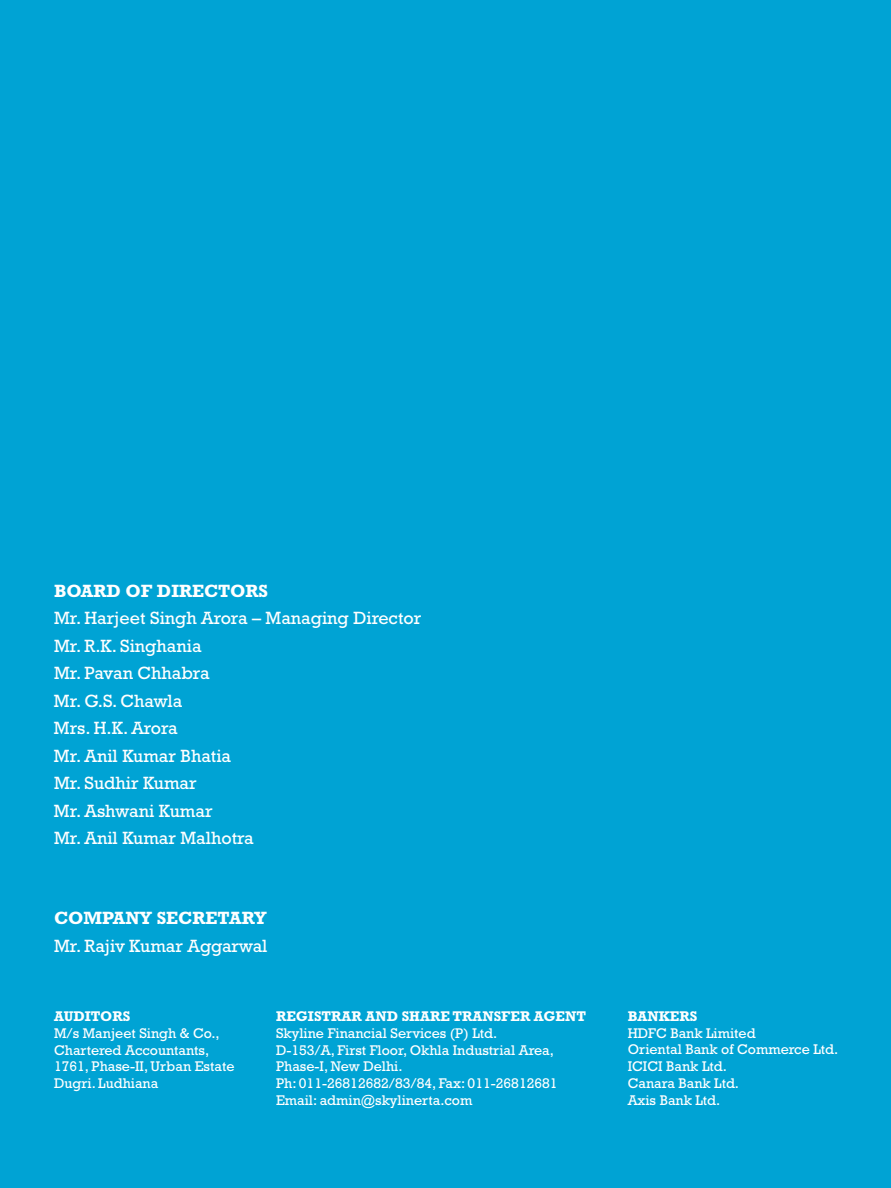
<style>
.page{position:relative;width:891px;height:1188px;background:#00a3d4}
.page>*{position:absolute;margin:0;border:0;box-sizing:border-box;transform-origin:0 0}
.t1{font:18px/27.5px "Rockwell";color:#fff}
.t2{font:700 18px "Rockwell";color:#fff}
.t3{font:14.25px/16.8px "Rockwell";color:#fff}
.t4{font:700 14.25px "Rockwell";color:#fff}
</style>
<div class="page">
<p class="t2" style="left:54px;top:584px;width:216px">BOARD OF DIRECTORS</p>
<p class="t1" style="left:54px;top:606px;width:369px">Mr. Harjeet Singh Arora – Managing Director<br>Mr. R.K. Singhania<br>Mr. Pavan Chhabra<br>Mr. G.S. Chawla<br>Mrs. H.K. Arora<br>Mr. Anil Kumar Bhatia<br>Mr. Sudhir Kumar<br>Mr. Ashwani Kumar<br>Mr. Anil Kumar Malhotra</p>
<p class="t2" style="left:54px;top:912px;width:214px">COMPANY SECRETARY</p>
<p class="t1" style="left:54px;top:934px;width:215px">Mr. Rajiv Kumar Aggarwal</p>
<p class="t4" style="left:54px;top:1011px;width:78px">AUDITORS</p>
<p class="t3" style="left:54px;top:1026px;width:182px">M/s Manjeet Singh &amp; Co.,<br>Chartered Accountants,<br>1761, Phase-II, Urban Estate<br>Dugri. Ludhiana</p>
<p class="t4" style="left:276px;top:1011px;width:312px">REGISTRAR AND SHARE TRANSFER AGENT</p>
<p class="t3" style="left:276px;top:1026px;width:283px">Skyline Financial Services (P) Ltd.<br>D-153/A, First Floor, Okhla Industrial Area, Phase-I, New Delhi.<br>Ph: 011-26812682/83/84, Fax: 011-26812681<br>Email: admin@skylinerta.com</p>
<p class="t4" style="left:628px;top:1011px;width:71px">BANKERS</p>
<p class="t3" style="left:628px;top:1026px;width:212px">HDFC Bank Limited<br>Oriental Bank of Commerce Ltd.<br>ICICI Bank Ltd.<br>Canara Bank Ltd.<br>Axis Bank Ltd.</p>
</div>
